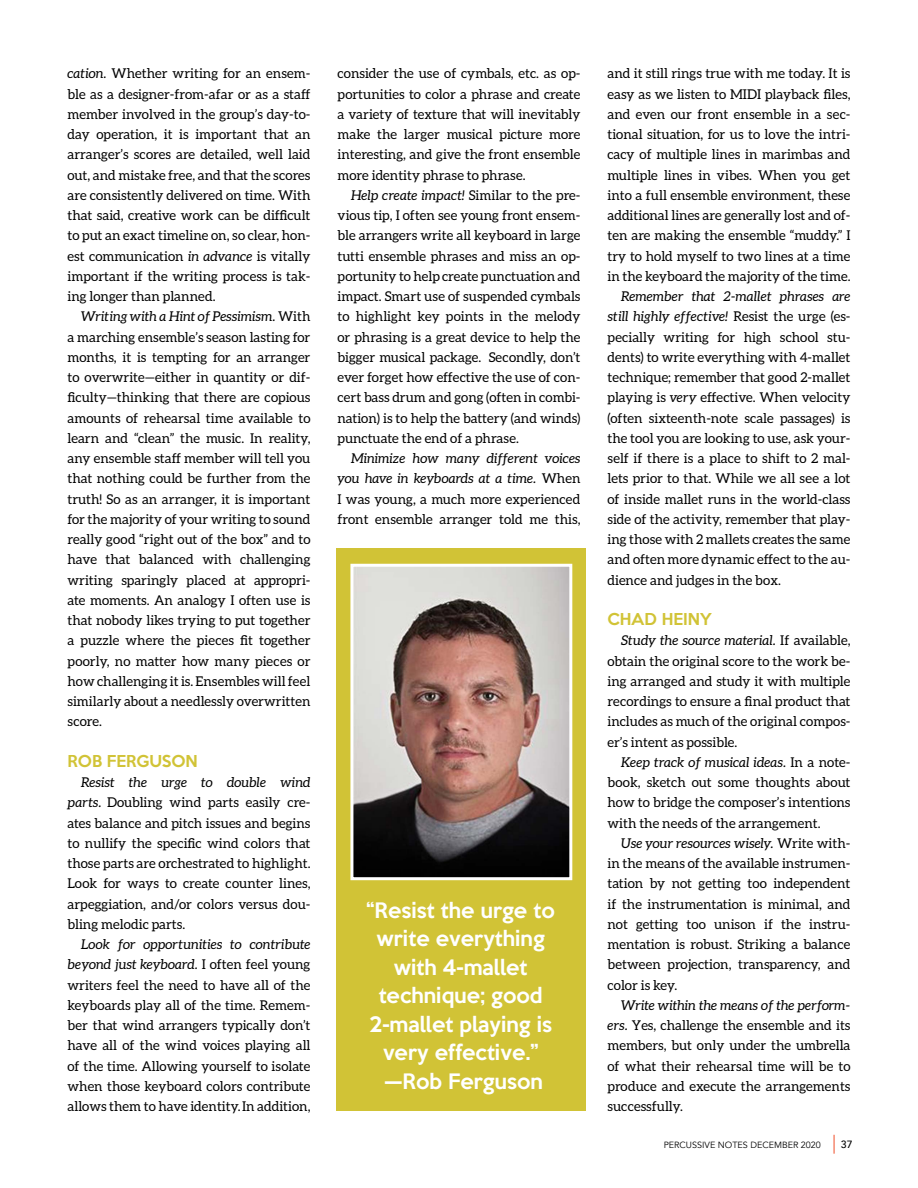
<style>
.page{position:relative;width:918px;height:1188px;background:#fff}
.page>*{position:absolute;margin:0;border:0;box-sizing:border-box;transform-origin:0 0}
.t1{font:500 19.5px/28.5px "Keep Calm";color:#fff;text-align:center}
.t2{font:500 15px "Keep Calm";color:#d1c336}
.t3{font:13.5px/20.2px "Aleo";color:#000;text-align:justify}
.t4{font:500 10.5px "Avenir";color:#000}
.t5{font:9px "Avenir";color:#000}
.s1{font-style:italic}
</style>
<div class="page">
<svg style="left:834px;top:1135px;width:1px;height:19px"></svg>
<div style="left:336px;top:549px;width:250px;height:562px;background:#d1c336"></div>
<img style="left:354px;top:568px;width:214px;height:308px">
<div style="left:350px;top:564px;width:222px;height:316px;border:3px solid #fff"></div>
<p class="t3" style="left:68px;top:63px;width:245px"><span class="s1">cation.</span> Whether writing for an ensem&shy;ble as a designer-from-afar or as a staff member involved in the group’s day-to&shy;day operation, it is important that an arranger’s scores are detailed, well laid out, and mistake free, and that the scores are consistently delivered on time. With that said, creative work can be difficult to put an exact timeline on, so clear, hon&shy;est communication <span class="s1">in advance</span> is vitally important if the writing process is tak&shy;ing longer than planned.</p>
<p class="t3" style="left:68px;top:306px;width:245px;text-indent:14px"><span class="s1">Writing with a Hint of Pessimism.</span> With a marching ensemble’s season lasting for months, it is tempting for an arranger to overwrite—either in quantity or dif&shy;ficulty—thinking that there are copious amounts of rehearsal time available to learn and “clean” the music. In reality, any ensemble staff member will tell you that nothing could be further from the truth! So as an arranger, it is important for the majority of your writing to sound really good “right out of the box” and to have that balanced with challenging writing sparingly placed at appropri&shy;ate moments. An analogy I often use is that nobody likes trying to put together a puzzle where the pieces fit together poorly, no matter how many pieces or how challenging it is. Ensembles will feel similarly about a needlessly overwritten score.</p>
<p class="t2" style="left:68px;top:748px;width:132px">ROB FERGUSON</p>
<p class="t3" style="left:68px;top:772px;width:245px;text-indent:14px"><span class="s1">Resist the urge to double wind parts.</span> Doubling wind parts easily cre&shy;ates balance and pitch issues and begins to nullify the specific wind colors that those parts are orchestrated to highlight.<br>Look for ways to create counter lines, arpeggiation, and/or colors versus dou&shy;bling melodic parts.</p>
<p class="t3" style="left:68px;top:934px;width:245px;text-indent:14px"><span class="s1">Look for opportunities to contribute beyond just keyboard.</span> I often feel young writers feel the need to have all of the keyboards play all of the time. Remem&shy;ber that wind arrangers typically don’t have all of the wind voices playing all of the time. Allowing yourself to isolate when those keyboard colors contribute allows them to have identity. In addition,</p>
<p class="t3" style="left:338px;top:63px;width:245px">consider the use of cymbals, etc. as op&shy;portunities to color a phrase and create a variety of texture that will inevitably make the larger musical picture more interesting, and give the front ensemble more identity phrase to phrase.</p>
<p class="t3" style="left:338px;top:185px;width:245px;text-indent:14px"><span class="s1">Help create impact!</span> Similar to the pre&shy;vious tip, I often see young front ensem&shy;ble arrangers write all keyboard in large tutti ensemble phrases and miss an op&shy;portunity to help create punctuation and impact. Smart use of suspended cymbals to highlight key points in the melody or phrasing is a great device to help the bigger musical package. Secondly, don’t ever forget how effective the use of con&shy;cert bass drum and gong (often in combi&shy;nation) is to help the battery (and winds) punctuate the end of a phrase.</p>
<p class="t3" style="left:338px;top:448px;width:245px;text-indent:14px"><span class="s1">Minimize how many different voices you have in keyboards at a time.</span> When I was young, a much more experienced front ensemble arranger told me this,</p>
<h1 class="t1" style="left:367px;top:894px;width:190px">“Resist the urge to write everything with 4-mallet technique; good<br>2-mallet playing is very effective.” —Rob Ferguson</h1>
<p class="t3" style="left:608px;top:63px;width:245px">and it still rings true with me today. It is easy as we listen to MIDI playback files, and even our front ensemble in a sec&shy;tional situation, for us to love the intri&shy;cacy of multiple lines in marimbas and multiple lines in vibes. When you get into a full ensemble environment, these additional lines are generally lost and of&shy;ten are making the ensemble “muddy.” I try to hold myself to two lines at a time in the keyboard the majority of the time.</p>
<p class="t3" style="left:608px;top:286px;width:245px;text-indent:14px"><span class="s1">Remember that 2-mallet phrases are still highly effective!</span> Resist the urge (es&shy;pecially writing for high school stu&shy;dents) to write everything with 4-mallet technique; remember that good 2-mallet playing is <span class="s1">very</span> effective. When velocity (often sixteenth-note scale passages) is the tool you are looking to use, ask your&shy;self if there is a place to shift to 2 mal&shy;lets prior to that. While we all see a lot of inside mallet runs in the world-class side of the activity, remember that play&shy;ing those with 2 mallets creates the same and often more dynamic effect to the au&shy;dience and judges in the box.</p>
<p class="t2" style="left:608px;top:606px;width:106px">CHAD HEINY</p>
<p class="t3" style="left:608px;top:630px;width:245px;text-indent:14px"><span class="s1">Study the source material.</span> If available, obtain the original score to the work be&shy;ing arranged and study it with multiple recordings to ensure a final product that includes as much of the original compos&shy;er’s intent as possible.</p>
<p class="t3" style="left:608px;top:752px;width:245px;text-indent:14px"><span class="s1">Keep track of musical ideas.</span> In a note&shy;book, sketch out some thoughts about how to bridge the composer’s intentions with the needs of the arrangement.</p>
<p class="t3" style="left:608px;top:833px;width:245px;text-indent:14px"><span class="s1">Use your resources wisely.</span> Write with&shy;in the means of the available instrumen&shy;tation by not getting too independent if the instrumentation is minimal, and not getting too unison if the instru&shy;mentation is robust. Striking a balance between projection, transparency, and color is key.</p>
<p class="t3" style="left:608px;top:995px;width:245px;text-indent:14px"><span class="s1">Write within the means of the perform&shy;ers.</span> Yes, challenge the ensemble and its members, but only under the umbrella of what their rehearsal time will be to produce and execute the arrangements successfully.</p>
<p class="t5" style="left:664px;top:1139px;width:159px">PERCUSSIVE NOTES DECEMBER 2020</p>
<p class="t4" style="left:841px;top:1135px;width:13px">37</p>
</div>
